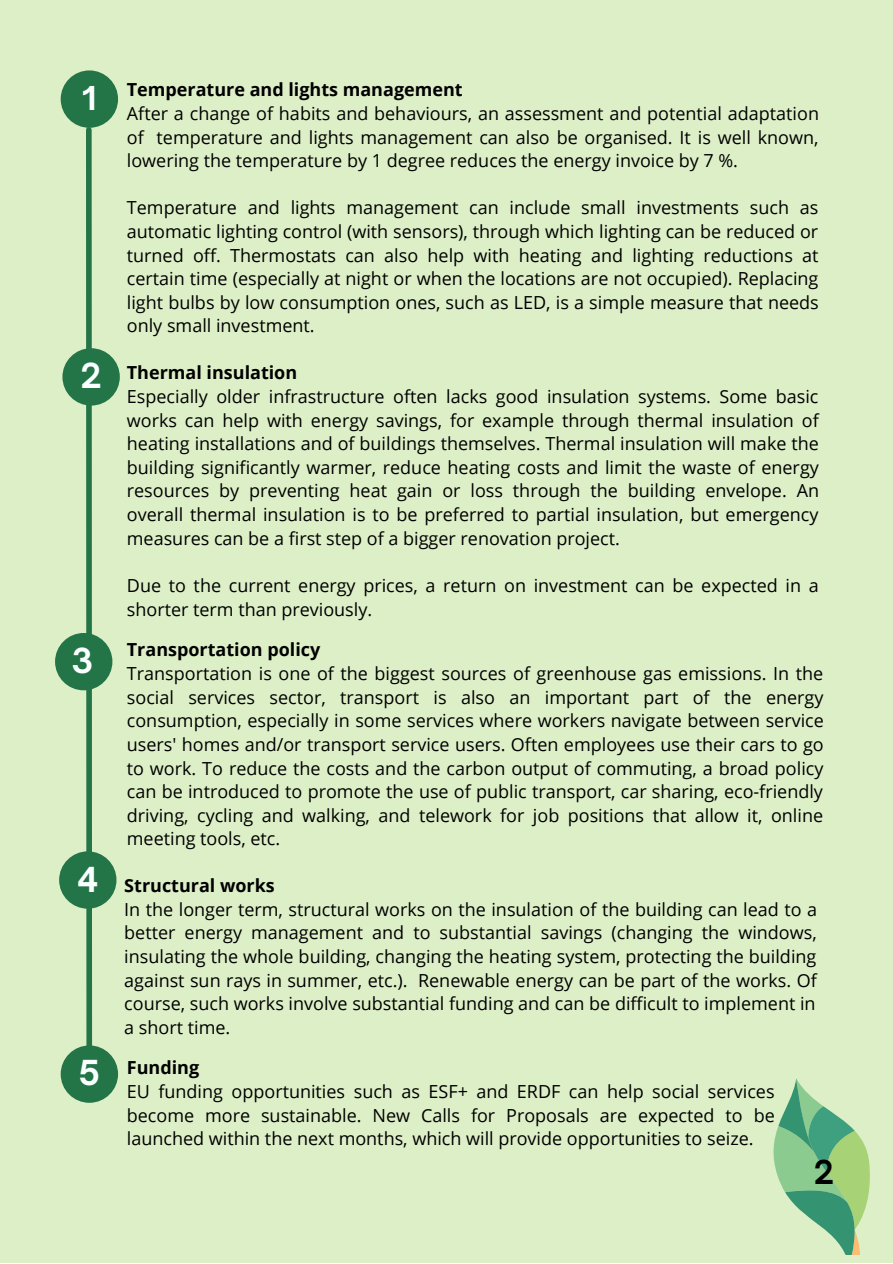
<style>
.page{position:relative;width:893px;height:1264px;background:#fff}
.page>*{position:absolute;margin:0;border:0;box-sizing:border-box;transform-origin:0 0}
.t1{font:700 33px "Open Sauce One";color:#fafeff}
.t2{font:700 31.5px "Open Sauce One";color:#fafeff}
.t3{font:700 31.5px "Open Sauce One";color:#000}
.t4{font:18px/23.5px "Open Sans";color:#000;text-align:justify}
.t5{font:700 18px "Open Sans";color:#000}
</style>
<div class="page">
<div style="left:0;top:0;width:892px;height:1262px;background:#ddefc7"></div>
<div style="left:86px;top:130px;width:6px;height:920px;background:#237446"></div>
<div style="left:61px;top:70px;width:57px;height:58px;background:#237446;border-radius:50%"></div>
<div style="left:62px;top:348px;width:58px;height:57px;background:#237446;border-radius:50%"></div>
<div style="left:55px;top:633px;width:57px;height:57px;background:#237446;border-radius:50%"></div>
<div style="left:59px;top:851px;width:57px;height:57px;background:#237446;border-radius:50%"></div>
<div style="left:61px;top:1045px;width:57px;height:57px;background:#237446;border-radius:50%"></div>
<svg style="left:773px;top:1078px;width:97px;height:176px"></svg>
<h2 class="t2" style="left:82px;top:79px;width:16px">1</h2>
<h1 class="t1" style="left:80px;top:355px;width:23px">2</h1>
<h1 class="t1" style="left:71px;top:639px;width:23px">3</h1>
<h1 class="t1" style="left:77px;top:859px;width:23px">4</h1>
<h1 class="t1" style="left:78px;top:1052px;width:23px">5</h1>
<p class="t5" style="left:127px;top:77px;width:337px">Temperature and lights management</p>
<p class="t4" style="left:127px;top:101px;width:693px">After a change of habits and behaviours, an assessment and potential adaptation of temperature and lights management can also be organised. It is well known, lowering the temperature by 1 degree reduces the energy invoice by 7 %.</p>
<p class="t4" style="left:127px;top:196px;width:693px">Temperature and lights management can include small investments such as automatic lighting control (with sensors), through which lighting can be reduced or turned off. Thermostats can also help with heating and lighting reductions at certain time (especially at night or when the locations are not occupied). Replacing light bulbs by low consumption ones, such as LED, is a simple measure that needs only small investment.</p>
<p class="t5" style="left:127px;top:360px;width:172px">Thermal insulation</p>
<p class="t4" style="left:127px;top:384px;width:693px">Especially older infrastructure often lacks good insulation systems. Some basic works can help with energy savings, for example through thermal insulation of heating installations and of buildings themselves. Thermal insulation will make the building significantly warmer, reduce heating costs and limit the waste of energy resources by preventing heat gain or loss through the building envelope. An overall thermal insulation is to be preferred to partial insulation, but emergency measures can be a first step of a bigger renovation project.</p>
<p class="t4" style="left:127px;top:573px;width:693px">Due to the current energy prices, a return on investment can be expected in a shorter term than previously.</p>
<p class="t5" style="left:127px;top:637px;width:195px">Transportation policy</p>
<p class="t4" style="left:127px;top:661px;width:698px">Transportation is one of the biggest sources of greenhouse gas emissions. In the social services sector, transport is also an important part of the energy consumption, especially in some services where workers navigate between service users' homes and/or transport service users. Often employees use their cars to go to work. To reduce the costs and the carbon output of commuting, a broad policy can be introduced to promote the use of public transport, car sharing, eco-friendly driving, cycling and walking, and telework for job positions that allow it, online meeting tools, etc.</p>
<p class="t5" style="left:124px;top:872px;width:152px">Structural works</p>
<p class="t4" style="left:124px;top:897px;width:694px">In the longer term, structural works on the insulation of the building can lead to a better energy management and to substantial savings (changing the windows, insulating the whole building, changing the heating system, protecting the building against sun rays in summer, etc.). Renewable energy can be part of the works. Of course, such works involve substantial funding and can be difficult to implement in a short time.</p>
<p class="t5" style="left:127px;top:1055px;width:74px">Funding</p>
<p class="t4" style="left:127px;top:1079px;width:649px">EU funding opportunities such as ESF+ and ERDF can help social services become more sustainable. New Calls for Proposals are expected to be launched within the next months, which will provide opportunities to seize.</p>
<h2 class="t3" style="left:813px;top:1152px;width:22px">2</h2>
</div>
